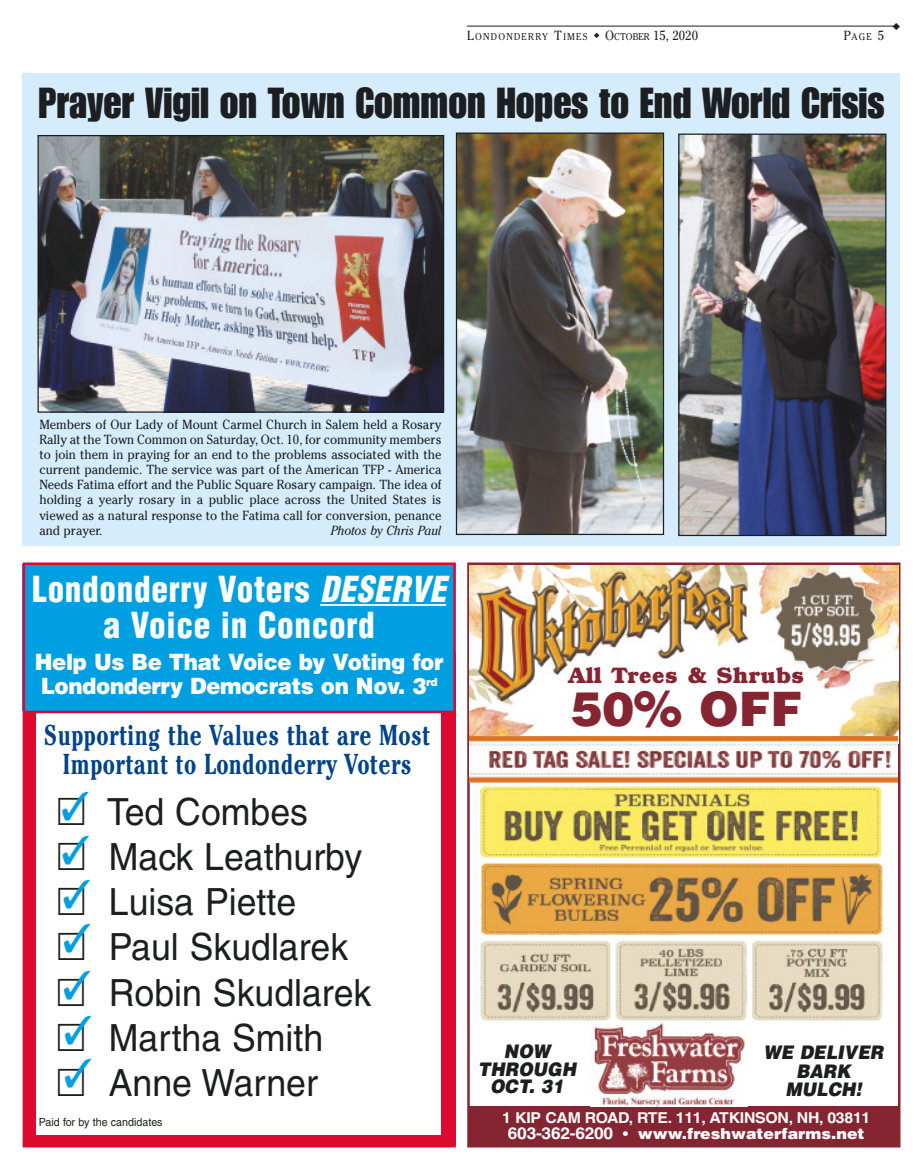
<style>
.page{position:relative;width:923px;height:1170px;background:#fff}
.page>*{position:absolute;margin:0;border:0;box-sizing:border-box;transform-origin:0 0}
.t1{font:900 47.5px "Helvetica";color:#862532}
.t2{font:42.5px "Impact";color:#1d1e1f;scale:.95 1}
.t3{font:40px/43.9px "Zapf Dingbats";color:#009fe2;text-align:justify;scale:.95 1}
.t4{font:37.5px/45.1px "Helvetica";color:#1d1e1f;scale:.95 1}
.t5{font:900 condensed 35px/36.2px "Helvetica";letter-spacing:.02em;color:#fff;text-align:center;scale:.95 1}
.t6{font:700 condensed 28.75px/29.4px "Cheltenham";letter-spacing:.015em;color:#00438a;text-align:center;scale:.85 1}
.t7{font:900 22.5px/23.8px "Helvetica";letter-spacing:-.02em;color:#fff;scale:.95 1}
.t8{font:700 22.5px "Bookman";letter-spacing:.02em;color:#862532}
.t9{font:italic 900 18.75px/17.5px "Helvetica";color:#1d1e1f;text-align:center;scale:.92 1}
.t10{font:700 15px/16.5px "Helvetica";letter-spacing:-.015em;color:#fff;text-align:center;scale:1.06 1}
.t11{font:13.12px/15px "Cheltenham";color:#1d1e1f;text-align:justify;scale:.93 1}
.t12{font:italic 13.12px "Cheltenham";color:#1d1e1f;scale:.93 1}
.t13{font:11.25px "Helvetica";color:#1d1e1f;scale:.95 1}
.t14{font:9.88px "Cheltenham";letter-spacing:.14em;color:#1d1e1f;scale:.93 1}
.s1{font-size:13.12px}
.s2{font-style:italic}
.s3{font-size:16.5px}
.s4{font-weight:400}
.s5{font-weight:900}
</style>
<div class="page">
<hr style="left:467px;top:26px;width:428px;height:1px;background:#1d1e1f">
<div style="left:22px;top:73px;width:878px;height:473px;background:#d4ecfb"></div>
<img style="left:458px;top:135px;width:204px;height:398px">
<div style="left:456px;top:133px;width:208px;height:402px;border:1px solid #1d1e1f"></div>
<img style="left:680px;top:136px;width:204px;height:398px">
<div style="left:678px;top:134px;width:208px;height:402px;border:1px solid #1d1e1f"></div>
<img style="left:39px;top:137px;width:403px;height:274px">
<div style="left:37px;top:135px;width:407px;height:278px;border:1px solid #1d1e1f"></div>
<div style="left:25px;top:652px;width:430px;height:493px;background:#dd092f"></div>
<div style="left:36px;top:652px;width:404px;height:483px;background:#fff"></div>
<div style="left:22px;top:564px;width:433px;height:147px;background:#009fe2"></div>
<div style="left:23px;top:562px;width:433px;height:586px;border:2px solid #dd092f"></div>
<hr style="left:320px;top:604px;width:126px;height:2px;background:#fff">
<hr style="left:23px;top:711px;width:431px;height:2px;background:#dd092f">
<div style="left:467px;top:562px;width:433px;height:586px;border:2px solid #862532"></div>
<img style="left:470px;top:566px;width:428px;height:177px">
<img style="left:469px;top:737px;width:428px;height:46px">
<img style="left:480px;top:786px;width:403px;height:235px">
<div style="left:468px;top:1107px;width:429px;height:39px;background:#862532"></div>
<img style="left:593px;top:1023px;width:152px;height:83px">
<p class="t14" style="left:467px;top:30px;width:250px"><span class="s1">L</span>ONDONDERRY <span class="s1">T</span>IMES ◆ <span class="s1">O</span>CTOBER <span class="s1">15, 2020</span></p>
<p class="t14" style="left:844px;top:30px;width:45px"><span class="s1">P</span>AGE <span class="s1">5</span></p>
<h2 class="t2" style="left:38px;top:88px;width:892px">Prayer Vigil on Town Common Hopes to End World Crisis</h2>
<p class="t11" style="left:39px;top:417px;width:434px">Members of Our Lady of Mount Carmel Church in Salem held a Rosary Rally at the Town Common on Saturday, Oct. 10, for community members to join them in praying for an end to the problems associated with the current pandemic. The service was part of the American TFP - America Needs Fatima effort and the Public Square Rosary campaign. The idea of holding a yearly rosary in a public place across the United States is viewed as a natural response to the Fatima call for conversion, penance and prayer.</p>
<p class="t12" style="left:331px;top:525px;width:120px">Photos by Chris Paul</p>
<h3 class="t5" style="left:32px;top:571px;width:437px">Londonderry Voters <span class="s2">DESERVE </span>a Voice in Concord</h3>
<h3 class="t7" style="left:35px;top:652px;width:432px">Help Us Be That Voice by Voting for<br>Londonderry Democrats on Nov. 3<sup>rd</sup></h3>
<h3 class="t6" style="left:44px;top:723px;width:456px">Supporting the Values that are Most<br>Important to Londonderry Voters</h3>
<h3 class="t3" style="left:61px;top:784px;width:33px">✓ ✓ ✓ ✓</h3>
<h3 class="t3" style="left:63px;top:963px;width:33px">✓ ✓ ✓</h3>
<h3 class="t4" style="left:107px;top:793px;width:280px">Ted Combes<br>Mack Leathurby<br>Luisa Piette<br>Paul Skudlarek<br>Robin Skudlarek<br>Martha Smith<br>Anne Warner</h3>
<p class="t13" style="left:39px;top:1118px;width:132px">Paid for by the candidates</p>
<h3 class="t8" style="left:568px;top:667px;width:237px">All Trees &amp; Shrubs</h3>
<h1 class="t1" style="left:570px;top:692px;width:233px">50% OFF</h1>
<h3 class="t9" style="left:478px;top:1045px;width:108px">NOW<br>THROUGH<br>OCT. 31</h3>
<h3 class="t9" style="left:763px;top:1045px;width:132px;line-height:18.8px">WE DELIVER<br>BARK<br>MULCH!</h3>
<p class="t10" style="left:502px;top:1110px;width:349px">1 KIP CAM ROAD, RTE. 111, ATKINSON, NH, 03811<br><span class="s3">603-362-6200</span> <span class="s4">•</span> <span class="s5">www.freshwaterfarms.net</span></p>
</div>
